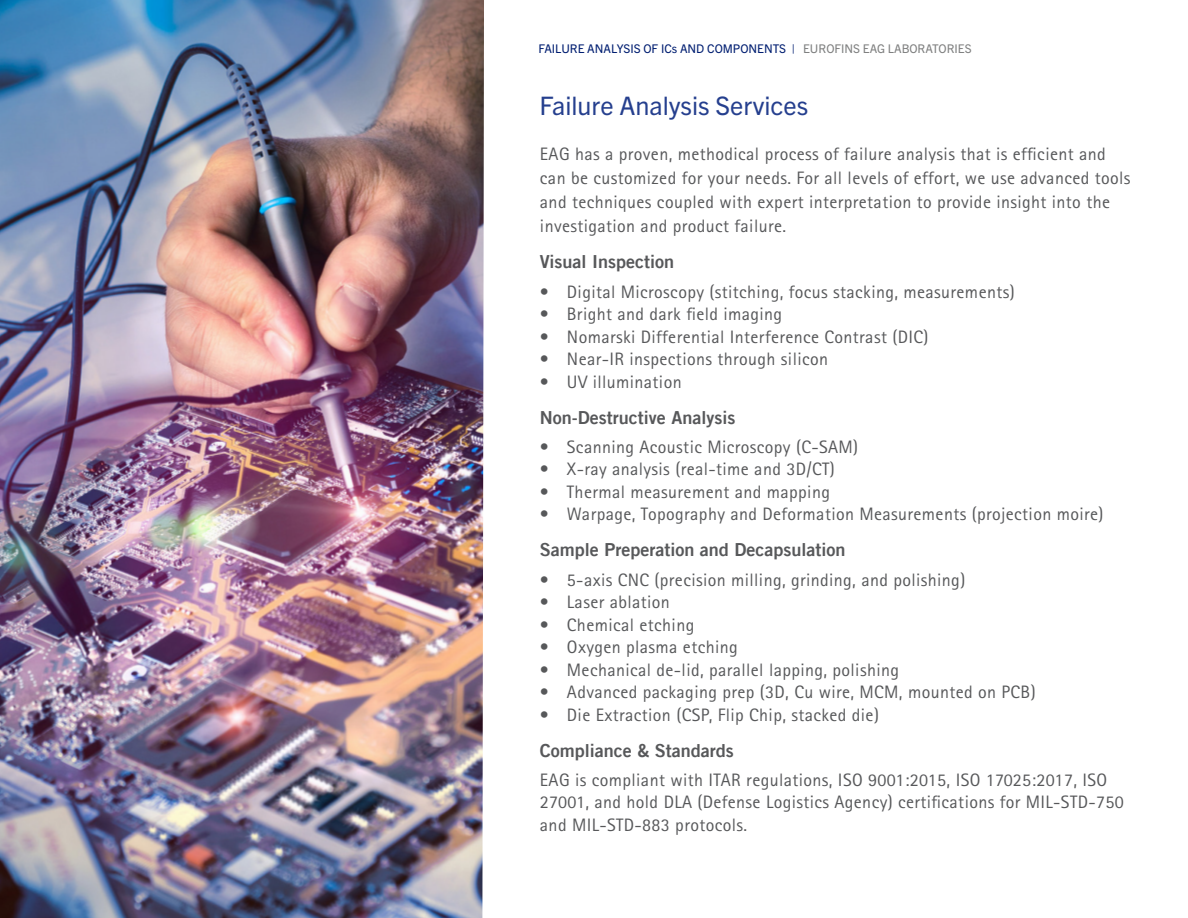
<style>
.page{position:relative;width:1188px;height:918px;background:#fff}
.page>*{position:absolute;margin:0;border:0;box-sizing:border-box;transform-origin:0 0}
.t1{font:25.5px "Trade Gothic Next LT Pro";color:#253f8e}
.t2{font:18px/24px "Rotis Sans Serif Std";letter-spacing:.02em;color:#57585a}
.t3{font:18px "Trade Gothic LT Bold Two";color:#57585a}
.t4{font:12px "Trade Gothic Next LT Pro";color:#001e71}
.s1{color:#7f8080}
</style>
<div class="page">
<img style="left:0;top:0;width:484px;height:918px">
<p class="t4" style="left:539px;top:40px;width:435px">FAILURE ANALYSIS OF ICs AND COMPONENTS | <span class="s1">EUROFINS EAG LABORATORIES</span></p>
<h1 class="t1" style="left:540px;top:88px;width:270px">Failure Analysis Services</h1>
<p class="t2" style="left:540px;top:142px;width:592px">EAG has a proven, methodical process of failure analysis that is efficient and can be customized for your needs. For all levels of effort, we use advanced tools and techniques coupled with expert interpretation to provide insight into the investigation and product failure.</p>
<p class="t3" style="left:540px;top:251px;width:136px">Visual Inspection</p>
<p class="t2" style="left:540px;top:280px;width:476px">• Digital Microscopy (stitching, focus stacking, measurements)</p>
<p class="t2" style="left:540px;top:302px;width:244px">• Bright and dark field imaging</p>
<p class="t2" style="left:540px;top:325px;width:390px">• Nomarski Differential Interference Contrast (DIC)</p>
<p class="t2" style="left:540px;top:347px;width:290px">• Near-IR inspections through silicon</p>
<p class="t2" style="left:540px;top:370px;width:143px">• UV illumination</p>
<p class="t3" style="left:540px;top:406px;width:197px">Non-Destructive Analysis</p>
<p class="t2" style="left:540px;top:435px;width:320px">• Scanning Acoustic Microscopy (C-SAM)</p>
<p class="t2" style="left:540px;top:457px;width:296px">• X-ray analysis (real-time and 3D/CT)</p>
<p class="t2" style="left:540px;top:480px;width:292px">• Thermal measurement and mapping</p>
<p class="t2" style="left:540px;top:502px;width:565px">• Warpage, Topography and Deformation Measurements (projection moire)</p>
<p class="t3" style="left:540px;top:539px;width:307px">Sample Preperation and Decapsulation</p>
<p class="t2" style="left:540px;top:568px;width:427px">• 5-axis CNC (precision milling, grinding, and polishing)</p>
<p class="t2" style="left:540px;top:590px;width:131px">• Laser ablation</p>
<p class="t2" style="left:540px;top:613px;width:156px">• Chemical etching</p>
<p class="t2" style="left:540px;top:635px;width:199px">• Oxygen plasma etching</p>
<p class="t2" style="left:540px;top:658px;width:361px">• Mechanical de-lid, parallel lapping, polishing</p>
<p class="t2" style="left:540px;top:680px;width:497px">• Advanced packaging prep (3D, Cu wire, MCM, mounted on PCB)</p>
<p class="t2" style="left:540px;top:703px;width:341px">• Die Extraction (CSP, Flip Chip, stacked die)</p>
<p class="t3" style="left:540px;top:739px;width:196px">Compliance &amp; Standards</p>
<p class="t2" style="left:540px;top:769px;width:585px;line-height:22.5px">EAG is compliant with ITAR regulations, ISO 9001:2015, ISO 17025:2017, ISO<br>27001, and hold DLA (Defense Logistics Agency) certifications for MIL-STD-750 and MIL-STD-883 protocols.</p>
</div>
